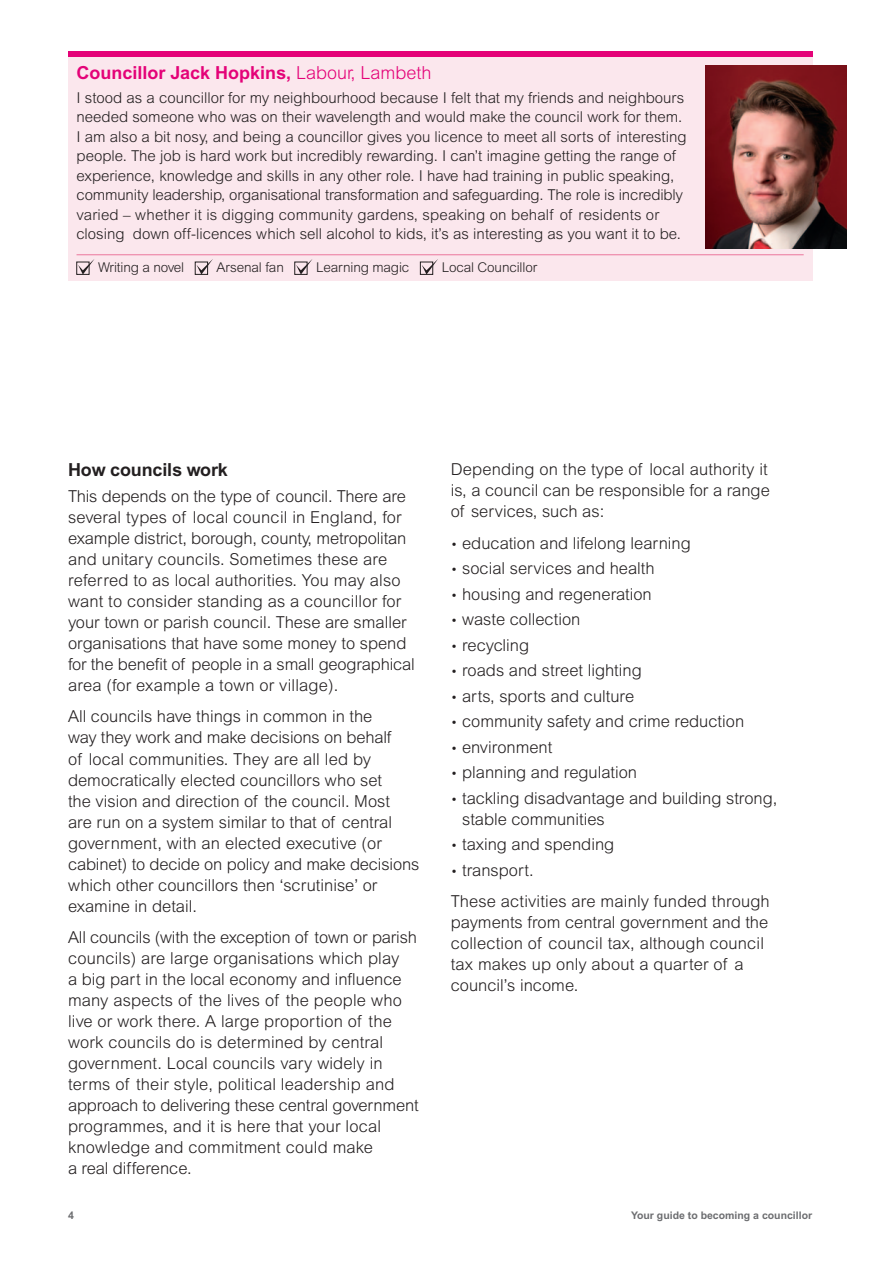
<style>
.page{position:relative;width:893px;height:1263px;background:#fff}
.page>*{position:absolute;margin:0;border:0;box-sizing:border-box;transform-origin:0 0}
.t1{font:700 18px "Arial";color:#e40278}
.t2{font:700 18px "Arial";letter-spacing:-.01em;color:#231f20}
.t3{font:300 16.5px/21px "Arial";color:#231f20}
.t4{font:300 15px/19.5px "Arial";color:#231f20}
.t5{font:300 13.5px "Arial";letter-spacing:-.01em;color:#231f20}
.t6{font:700 10.5px "Arial";color:#6c6d70}
.s1{font-weight:300}
.s2{font-size:13.5px}
</style>
<div class="page">
<div style="left:68px;top:51px;width:744px;height:6px;background:#e40278"></div>
<div style="left:68px;top:57px;width:744px;height:224px;background:#fbe7ed"></div>
<hr style="left:77px;top:254px;width:727px;height:1px;background:#ed83a5">
<svg style="left:78px;top:259px;width:17px;height:16px"></svg>
<div style="left:195px;top:262px;width:13px;height:13px;border:1px solid #231f20"></div>
<svg style="left:197px;top:259px;width:16px;height:16px"></svg>
<div style="left:295px;top:262px;width:12px;height:13px;border:1px solid #231f20"></div>
<svg style="left:296px;top:259px;width:17px;height:16px"></svg>
<div style="left:420px;top:262px;width:13px;height:13px;border:1px solid #231f20"></div>
<svg style="left:422px;top:259px;width:16px;height:16px"></svg>
<img style="left:706px;top:66px;width:140px;height:183px">
<p class="t1" style="left:77px;top:62px;width:356px">Councillor Jack Hopkins, <span class="s1">Labour, Lambeth</span></p>
<p class="t4" style="left:77px;top:88px;width:612px">I stood as a councillor for my neighbourhood because I felt that my friends and neighbours needed someone who was on their wavelength and would make the council work for them.<br>I am also a bit nosy, and being a councillor gives you licence to meet all sorts of interesting people. The job is hard work but incredibly rewarding. I can’t imagine getting the range of experience, knowledge and skills in any other role. I have had training in public speaking, community leadership, organisational transformation and safeguarding. The role is incredibly varied – whether it is digging community gardens, speaking on behalf of residents or closing down off-licences which sell alcohol to kids, it’s as interesting as you want it to be.</p>
<p class="t5" style="left:98px;top:260px;width:88px">Writing a novel</p>
<p class="t5" style="left:217px;top:260px;width:69px">Arsenal fan</p>
<p class="t5" style="left:316px;top:260px;width:95px">Learning magic</p>
<p class="t5" style="left:442px;top:260px;width:97px">Local Councillor</p>
<h4 class="t2" style="left:68px;top:459px;width:161px">How councils work</h4>
<p class="t3" style="left:68px;top:486px;width:348px">This depends on the type of council. There are several types of local council in England, for example district, borough, county, metropolitan and unitary councils. Sometimes these are referred to as local authorities. You may also want to consider standing as a councillor for your town or parish council. These are smaller organisations that have some money to spend for the benefit of people in a small geographical area (for example a town or village).</p>
<p class="t3" style="left:68px;top:706px;width:353px">All councils have things in common in the<br>way they work and make decisions on behalf<br>of local communities. They are all led by democratically elected councillors who set<br>the vision and direction of the council. Most<br>are run on a system similar to that of central government, with an elected executive (or cabinet) to decide on policy and make decisions which other councillors then ‘scrutinise’ or examine in detail.</p>
<p class="t3" style="left:68px;top:927px;width:352px">All councils (with the exception of town or parish councils) are large organisations which play<br>a big part in the local economy and influence many aspects of the lives of the people who live or work there. A large proportion of the work councils do is determined by central government. Local councils vary widely in terms of their style, political leadership and approach to delivering these central government programmes, and it is here that your local knowledge and commitment could make<br>a real difference.</p>
<p class="t3" style="left:451px;top:459px;width:321px">Depending on the type of local authority it is, a council can be responsible for a range of services, such as:</p>
<p class="t3" style="left:451px;top:532px;width:242px"><span class="s2">•</span> education and lifelong learning</p>
<p class="t3" style="left:451px;top:558px;width:205px"><span class="s2">•</span> social services and health</p>
<p class="t3" style="left:451px;top:583px;width:203px"><span class="s2">•</span> housing and regeneration</p>
<p class="t3" style="left:451px;top:609px;width:131px"><span class="s2">•</span> waste collection</p>
<p class="t3" style="left:451px;top:634px;width:80px"><span class="s2">•</span> recycling</p>
<p class="t3" style="left:451px;top:660px;width:193px"><span class="s2">•</span> roads and street lighting</p>
<p class="t3" style="left:451px;top:685px;width:185px"><span class="s2">•</span> arts, sports and culture</p>
<p class="t3" style="left:451px;top:711px;width:295px"><span class="s2">•</span> community safety and crime reduction</p>
<p class="t3" style="left:451px;top:736px;width:103px"><span class="s2">•</span> environment</p>
<p class="t3" style="left:451px;top:762px;width:188px"><span class="s2">•</span> planning and regulation</p>
<p class="t3" style="left:462px;top:787px;width:317px;text-indent:-11px"><span class="s2">•</span> tackling disadvantage and building strong, stable communities</p>
<p class="t3" style="left:451px;top:834px;width:165px"><span class="s2">•</span> taxing and spending</p>
<p class="t3" style="left:451px;top:854px;width:320px;line-height:31.5px"><span class="s2">•</span> transport.<br>These activities are mainly funded through</p>
<p class="t3" style="left:451px;top:912px;width:319px">payments from central government and the collection of council tax, although council tax makes up only about a quarter of a council’s income.</p>
<p class="t6" style="left:68px;top:1209px;width:7px">4</p>
<p class="t6" style="left:631px;top:1209px;width:182px">Your guide to becoming a councillor</p>
</div>
